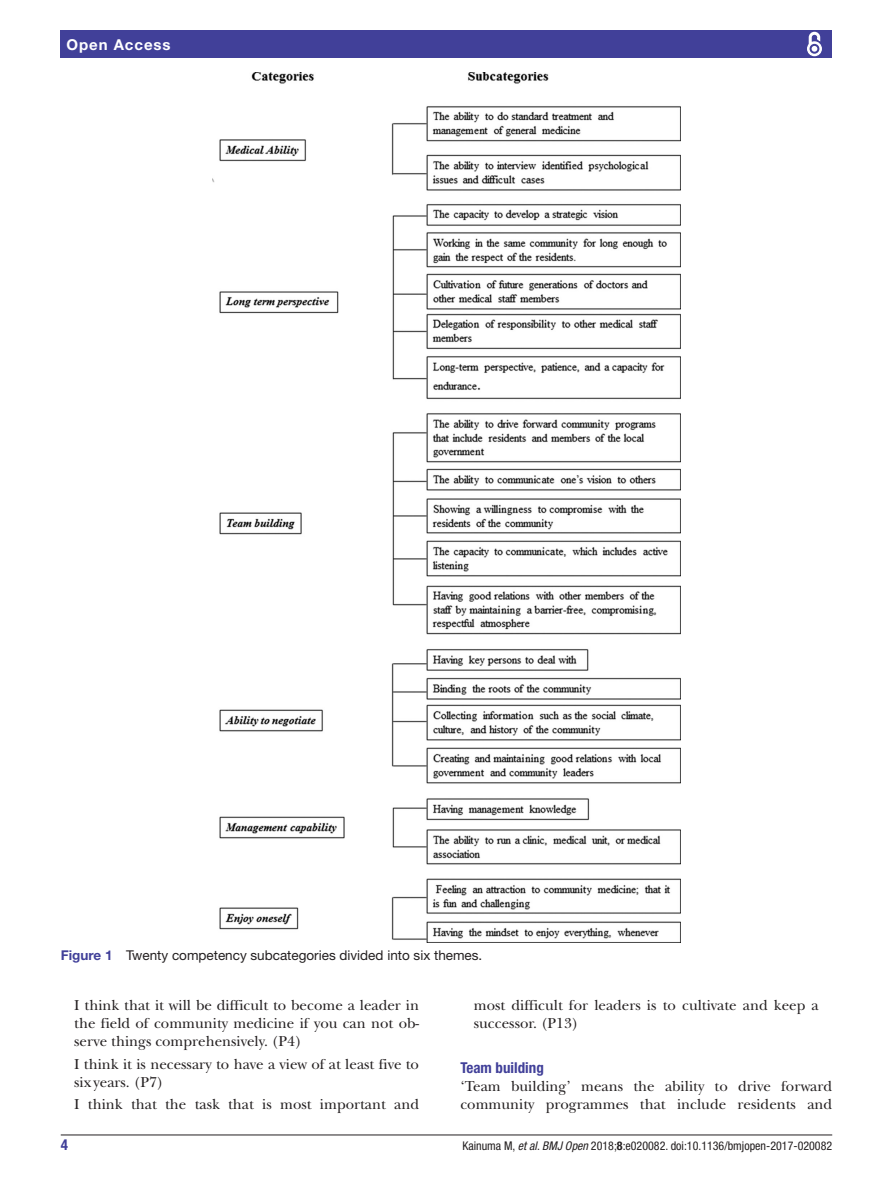
<style>
.page{position:relative;width:893px;height:1191px;background:#fff}
.page>*{position:absolute;margin:0;border:0;box-sizing:border-box;transform-origin:0 0}
.t1{font:15px/18px "New Baskerville";color:#231f20}
.t2{font:700 condensed 15px "Helvetica Neue LT Std";color:#414099}
.t3{font:700 15px "Helvetica Neue LT Std";letter-spacing:.065em;color:#fff}
.t4{font:13.5px "Helvetica Neue LT Std";color:#231f20}
.t5{font:condensed 12px "Helvetica Neue LT Std";color:#231f20}
.s1{font-weight:700;color:#414099}
.s2{font-style:italic}
.s3{font-weight:700}
</style>
<div class="page">
<hr style="left:61px;top:1134px;width:771px;height:1px;background:#231f20">
<div style="left:61px;top:31px;width:771px;height:27px;background:#414099"></div>
<svg style="left:807px;top:31px;width:15px;height:26px"></svg>
<img style="left:213px;top:73px;width:467px;height:869px">
<p class="t3" style="left:66px;top:35px;width:106px">Open Access</p>
<p class="t4" style="left:61px;top:947px;width:423px"><span class="s1">Figure 1</span> Twenty competency subcategories divided into six themes.</p>
<p class="t1" style="left:74px;top:996px;width:346px;text-align:justify">I think that it will be difficult to become a leader in the field of community medicine if you can not ob&shy;serve things comprehensively. (P4)</p>
<p class="t1" style="left:74px;top:1055px;width:346px">I think it is necessary to have a view of at least five to sixyears. (P7)</p>
<p class="t1" style="left:74px;top:1095px;width:346px">I think that the task that is most important and</p>
<p class="t1" style="left:474px;top:996px;width:346px">most difficult for leaders is to cultivate and keep a successor. (P13)</p>
<p class="t2" style="left:460px;top:1059px;width:85px">Team building</p>
<p class="t1" style="left:460px;top:1077px;width:373px">‘Team building’ means the ability to drive forward community programmes that include residents and</p>
<p class="t2" style="left:61px;top:1135px;width:9px">4</p>
<p class="t5" style="left:462px;top:1138px;width:371px">Kainuma M, <span class="s2">et al</span>. <span class="s2">BMJ Open</span> 2018;<span class="s3">8</span>:e020082. doi:10.1136/bmjopen-2017-020082</p>
</div>
